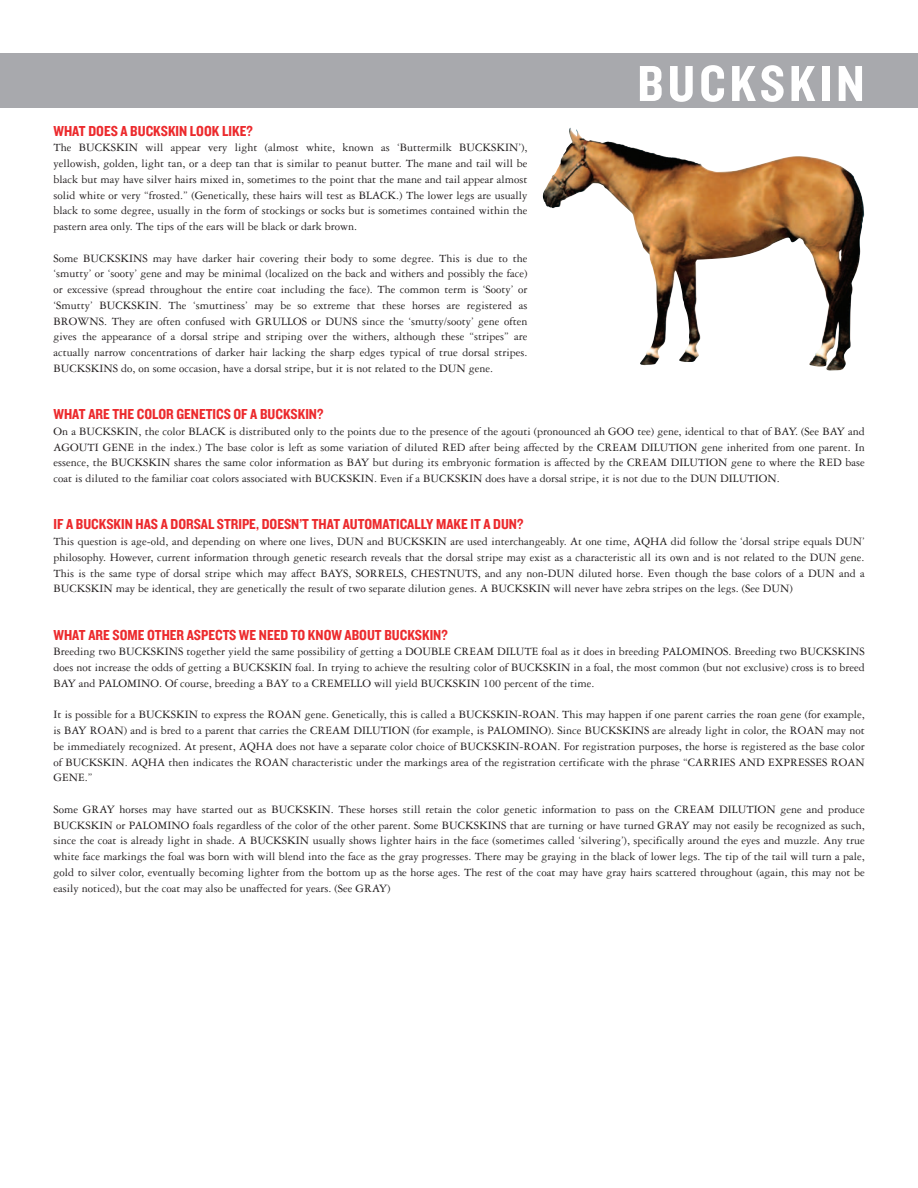
<style>
.page{position:relative;width:918px;height:1188px;background:#fff}
.page>*{position:absolute;margin:0;border:0;box-sizing:border-box;transform-origin:0 0}
.t1{font:52.5px "Knockout HTF50 Welterweight";letter-spacing:.075em;color:#fff}
.t2{font:15px "Knockout HTF50 Welterweight";color:#ec2a2d}
.t3{font:12px/15.8px "Garamond Three";color:#231f20;text-align:justify}
</style>
<div class="page">
<div style="left:0;top:54px;width:918px;height:54px;background:#a8a9ad"></div>
<img style="left:542px;top:127px;width:299px;height:238px">
<h1 class="t1" style="left:637px;top:52px;width:229px">BUCKSKIN</h1>
<p class="t2" style="left:54px;top:122px;width:201px">WHAT DOES A BUCKSKIN LOOK LIKE?</p>
<p class="t3" style="left:54px;top:141px;width:475px">The BUCKSKIN will appear very light (almost white, known as ‘Buttermilk BUCKSKIN’), yellowish, golden, light tan, or a deep tan that is similar to peanut butter. The mane and tail will be black but may have silver hairs mixed in, sometimes to the point that the mane and tail appear almost solid white or very “frosted.” (Genetically, these hairs will test as BLACK.) The lower legs are usually black</p>
<p class="t3" style="left:54px;top:204px;width:475px;text-indent:41px">some degree, usually in the form of stockings or socks but is sometimes contained within the pastern area only. The tips of the ears will be black or dark brown.</p>
<p class="t3" style="left:54px;top:251px;width:475px;text-align:left">Some BUCKSKINS may have darker hair covering their body to some degree. This is due to the ‘smutty’ or ‘sooty’ gene and may be minimal (localized on the back and withers and possibly the face) or excessive (spread throughout the entire coat including the face). The common term is ‘Sooty’ ‘Smutty’</p>
<p class="t3" style="left:54px;top:298px;width:475px;text-indent:227px">be so extreme that these horses are registered as BROWNS. They are often confused with GRULLOS or DUNS since the ‘smutty/sooty’ gene often gives the appearance of a dorsal stripe and striping over the withers, although these “stripes’’ are actually narrow concentrations of darker hair lacking the sharp edges typical of true dorsal stripes.<br>BUCKSKINS do, on some occasion, have a dorsal stripe, but it is not related to the DUN gene.</p>
<p class="t2" style="left:54px;top:405px;width:271px">WHAT ARE THE COLOR GENETICS OF A BUCKSKIN?</p>
<p class="t3" style="left:54px;top:424px;width:813px">On a BUCKSKIN, the color BLACK is distributed only to the points due to the presence of the agouti (pronounced ah GOO tee) gene, identical to that of BAY (See BAY and AGOUTI GENE in the index.) The base color is left as some variation of diluted RED after being affected by the CREAM DILUTION gene inherited from one parent. In essence, the BUCKSKIN shares the same color information as BAY but during its embryonic formation is affected by the CREAM DILUTION gene to where the RED base coat is diluted to the familiar coat colors associated with BUCKSKIN. Even if a BUCKSKIN does have a dorsal stripe, it is not due to the DUN DILUTION.</p>
<p class="t2" style="left:76px;top:515px;width:449px">BUCKSKIN HAS DORSAL STRIPE, DOESN’T THAT AUTOMATICALLY MAKE IT A DUN?</p>
<p class="t3" style="left:54px;top:535px;width:813px">This question is age-old, and depending on where one lives, DUN and BUCKSKIN are used interchangeably. At one time, AQHA did follow the ‘dorsal stripe equals DUN’ philosophy. However, current information through genetic research reveals that the dorsal stripe may exist as a characteristic all its own and is not related to the DUN gene.<br>This is the same type of dorsal stripe which may affect BAYS, SORRELS, CHESTNUTS, and any non-DUN diluted horse. Even though the base colors of a DUN and a BUCKSKIN may be identical, they are genetically the result of two separate dilution genes. A BUCKSKIN will never have zebra stripes on the legs. (See DUN)</p>
<p class="t2" style="left:54px;top:626px;width:396px">WHAT ARE SOME OTHER ASPECTS WE NEED TO KNOW ABOUT BUCKSKIN?</p>
<p class="t3" style="left:54px;top:645px;width:813px">Breeding two BUCKSKINS together yield the same possibility of getting a DOUBLE CREAM DILUTE foal as it does in breeding PALOMINOS. Breeding two BUCKSKINS</p>
<p class="t3" style="left:54px;top:661px;width:813px">does not increase the odds of getting a BUCKSKIN foal. In trying to achieve the resulting color of BUCKSKIN in a foal, the most common (but not exclusive) cross is to breed</p>
<p class="t3" style="left:61px;top:676px;width:535px">AY and PALOMINO. Of course, breeding a BAY to a CREMELLO will yield BUCKSKIN 100 percent of the time.</p>
<p class="t3" style="left:54px;top:708px;width:813px">It is possible for a BUCKSKIN to express the ROAN gene. Genetically, this is called a BUCKSKIN-ROAN. This may happen if one parent carries the roan gene (for example, is BAY ROAN) and is bred to a parent that carries the CREAM DILUTION (for example, is PALOMINO). Since BUCKSKINS are already light in color, the ROAN may not be immediately recognized. At present, AQHA does not have a separate color choice of BUCKSKIN-ROAN. For registration purposes, the horse is registered as the base color of BUCKSKIN. AQHA then indicates the ROAN characteristic under the markings area of the registration certificate with the phrase “CARRIES AND EXPRESSES ROAN GENE.”</p>
<p class="t3" style="left:54px;top:802px;width:813px">Some GRAY horses may have started out as BUCKSKIN. These horses still retain the color genetic information to pass on the CREAM DILUTION gene and produce BUCKSKIN or PALOMINO foals regardless of the color of the other parent. Some BUCKSKINS that are turning or have turned GRAY may not easily be recognized as such, since the coat is already light in shade. A BUCKSKIN usually shows lighter hairs in the face (sometimes called ‘silvering’), specifically around the eyes and muzzle. Any true white face markings the foal was born with will blend into the face as the gray progresses. There may be graying in the black of lower legs. The tip of the tail will turn a pale, gold to silver color, eventually becoming lighter from the bottom up as the horse ages. The rest of the coat may have gray hairs scattered throughout (again, this may not be easily noticed), but the coat may also be unaffected for years. (See GRAY)</p>
<p class="t3" style="left:115px;top:298px;width:134px">CKSKIN. The ‘smuttiness’</p>
</div>
